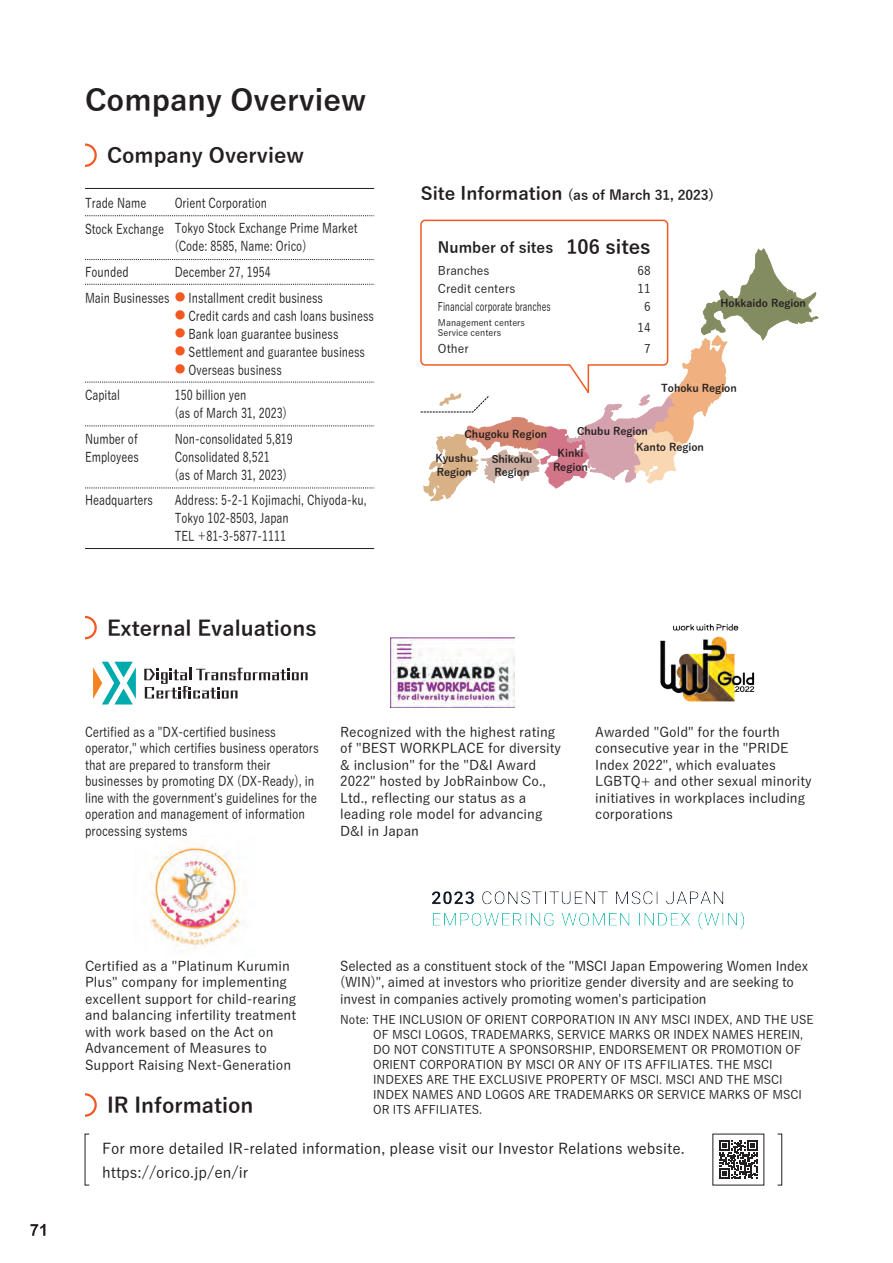
<style>
.page{position:relative;width:893px;height:1263px;background:#fff}
.page>*{position:absolute;margin:0;border:0;box-sizing:border-box;transform-origin:0 0}
.t1{font:700 30px "Yu Gothic";color:#231f20}
.t2{font:700 21px "Yu Gothic";color:#231f20}
.t3{font:700 19.5px "Yu Gothic";color:#231f20}
.t4{font:500 15px/24px "Yu Gothic";color:#231f20}
.t5{font:700 15px "Yu Gothic";color:#231f20}
.t6{font:500 13.5px/16.5px "Yu Gothic";color:#231f20}
.t7{font:500 13.5px/25.5px "Yu Gothic";color:#231f20;scale:.8 1}
.t8{font:500 13.5px/16.5px "Yu Gothic";color:#231f20;scale:.84 1}
.t9{font:700 13.5px "Yu Gothic";color:#231f20}
.t10{font:500 12px/15px "Yu Gothic";color:#231f20}
.t11{font:700 10.5px/13.5px "Yu Gothic";color:#231f20}
.t12{font:500 9px/10.5px "Yu Gothic";color:#231f20}
.s1{font-size:10.8px;color:#f15921}
.s2{font-size:18px}
</style>
<div class="page">
<svg style="left:93px;top:662px;width:43px;height:42px"></svg>
<svg style="left:144px;top:668px;width:164px;height:30px"></svg>
<img style="left:149px;top:843px;width:96px;height:107px">
<img style="left:390px;top:637px;width:124px;height:71px">
<svg style="left:420px;top:219px;width:399px;height:282px"></svg>
<svg style="left:85px;top:143px;width:12px;height:24px"></svg>
<svg style="left:85px;top:615px;width:12px;height:25px"></svg>
<svg style="left:85px;top:1093px;width:12px;height:24px"></svg>
<div style="left:777px;top:1134px;width:5px;height:51px;border:1px solid #231f20"></div>
<hr style="left:85px;top:188px;width:289px;height:1px;background:#231f20">
<svg style="left:85px;top:215px;width:289px;height:1px"></svg>
<svg style="left:85px;top:259px;width:289px;height:1px"></svg>
<svg style="left:85px;top:284px;width:289px;height:1px"></svg>
<svg style="left:85px;top:382px;width:289px;height:1px"></svg>
<svg style="left:85px;top:426px;width:289px;height:1px"></svg>
<svg style="left:85px;top:488px;width:289px;height:1px"></svg>
<hr style="left:85px;top:548px;width:289px;height:1px;background:#231f20">
<img style="left:660px;top:623px;width:95px;height:79px">
<svg style="left:719px;top:1140px;width:39px;height:39px"></svg>
<img style="left:432px;top:891px;width:313px;height:39px">
<svg style="left:30px;top:1224px;width:15px;height:12px"></svg>
<h1 class="t1" style="left:85px;top:83px;width:283px">Company Overview</h1>
<h2 class="t2" style="left:107px;top:144px;width:198px">Company Overview</h2>
<p class="t7" style="left:85px;top:189px;width:100px">Trade Name<br>Stock Exchange</p>
<p class="t7" style="left:85px;top:258px;width:299px">Founded<br>Main Businesses <span class="s1">●</span> Installment credit business</p>
<p class="t7" style="left:175px;top:188px;width:230px">Orient Corporation<br>Tokyo Stock Exchange Prime Market</p>
<p class="t7" style="left:175px;top:232px;width:166px">(Code: 8585, Name: Orico)<br>December 27, 1954</p>
<p class="t7" style="left:175px;top:301px;width:251px"><span class="s1">●</span> Credit cards and cash loans business</p>
<p class="t7" style="left:175px;top:319px;width:206px"><span class="s1">●</span> Bank loan guarantee business</p>
<p class="t7" style="left:175px;top:337px;width:239px"><span class="s1">●</span> Settlement and guarantee business</p>
<p class="t7" style="left:175px;top:355px;width:135px"><span class="s1">●</span> Overseas business<br>150 billion yen</p>
<p class="t7" style="left:175px;top:399px;width:149px">(as of March 31, 2023)<br>Non-consolidated 5,819</p>
<p class="t7" style="left:175px;top:446px;width:142px;line-height:18px">Consolidated 8,521 (as of March 31, 2023)</p>
<p class="t7" style="left:175px;top:489px;width:241px;line-height:18px">Address: 5-2-1 Kojimachi, Chiyoda-ku,<br>Tokyo 102-8503, Japan<br>TEL ＋81-3-5877-1111</p>
<p class="t7" style="left:85px;top:381px;width:45px">Capital</p>
<p class="t7" style="left:85px;top:428px;width:69px;line-height:18px">Number of<br>Employees</p>
<p class="t7" style="left:85px;top:485px;width:86px">Headquarters</p>
<h2 class="t2" style="left:107px;top:616px;width:211px">External Evaluations</h2>
<p class="t9" style="left:421px;top:188px;width:295px"><span class="s2">Site Information</span> (as of March 31, 2023)</p>
<p class="t5" style="left:438px;top:239px;width:117px">Number of sites</p>
<p class="t10" style="left:438px;top:260px;width:114px;line-height:18px">Branches<br>Credit centers<br>Financial corporate branches</p>
<p class="t12" style="left:438px;top:316px;width:89px">Management centers<br>Service centers</p>
<p class="t10" style="left:438px;top:339px;width:32px">Other</p>
<h3 class="t3" style="left:566px;top:236px;width:86px">106 sites</h3>
<p class="t10" style="left:637px;top:260px;width:15px;line-height:18px;text-align:center">68<br>11<br>6</p>
<p class="t10" style="left:637px;top:315px;width:15px;line-height:21px;text-align:center">14<br>7</p>
<p class="t11" style="left:720px;top:297px;width:87px">Hokkaido Region</p>
<p class="t11" style="left:661px;top:382px;width:77px">Tohoku Region</p>
<p class="t11" style="left:558px;top:420px;width:92px;line-height:22.6px;text-indent:19px">Chubu Region<br>Kinki</p>
<p class="t11" style="left:553px;top:461px;width:36px">Region</p>
<p class="t11" style="left:464px;top:428px;width:84px">Chugoku Region</p>
<p class="t11" style="left:492px;top:452px;width:42px">Shikoku<br>Region</p>
<p class="t11" style="left:636px;top:441px;width:69px">Kanto Region</p>
<p class="t11" style="left:435px;top:452px;width:39px">Kyushu<br>Region</p>
<p class="t8" style="left:85px;top:722px;width:280px">Certified as a "DX-certified business operator," which certifies business operators that are prepared to transform their businesses by promoting DX (DX-Ready), in line with the government's guidelines for the operation and management of information processing systems</p>
<p class="t6" style="left:340px;top:722px;width:222px">Recognized with the highest rating of "BEST WORKPLACE for diversity &amp; inclusion" for the "D&amp;I Award<br>2022" hosted by JobRainbow Co.,<br>Ltd., reflecting our status as a leading role model for advancing<br>D&amp;I in Japan</p>
<p class="t6" style="left:595px;top:722px;width:218px">Awarded "Gold" for the fourth consecutive year in the "PRIDE<br>Index 2022", which evaluates<br>LGBTQ+ and other sexual minority initiatives in workplaces including corporations</p>
<p class="t6" style="left:85px;top:955px;width:213px">Certified as a "Platinum Kurumin<br>Plus" company for implementing excellent support for child-rearing and balancing infertility treatment with work based on the Act on<br>Advancement of Measures to<br>Support Raising Next-Generation</p>
<p class="t6" style="left:340px;top:955px;width:470px">Selected as a constituent stock of the "MSCI Japan Empowering Women Index (WIN)", aimed at investors who prioritize gender diversity and are seeking to invest in companies actively promoting women's participation</p>
<p class="t10" style="left:373px;top:1010px;width:442px;text-indent:-33px">Note: THE INCLUSION OF ORIENT CORPORATION IN ANY MSCI INDEX, AND THE USE OF MSCI LOGOS, TRADEMARKS, SERVICE MARKS OR INDEX NAMES HEREIN, DO NOT CONSTITUTE A SPONSORSHIP, ENDORSEMENT OR PROMOTION OF ORIENT CORPORATION BY MSCI OR ANY OF ITS AFFILIATES. THE MSCI INDEXES ARE THE EXCLUSIVE PROPERTY OF MSCI. MSCI AND THE MSCI INDEX NAMES AND LOGOS ARE TRADEMARKS OR SERVICE MARKS OF MSCI OR ITS AFFILIATES.</p>
<h2 class="t2" style="left:107px;top:1093px;width:148px">IR Information</h2>
<p class="t4" style="left:102px;top:1134px;width:584px">For more detailed IR-related information, please visit our Investor Relations website. https://orico.jp/en/ir</p>
</div>
